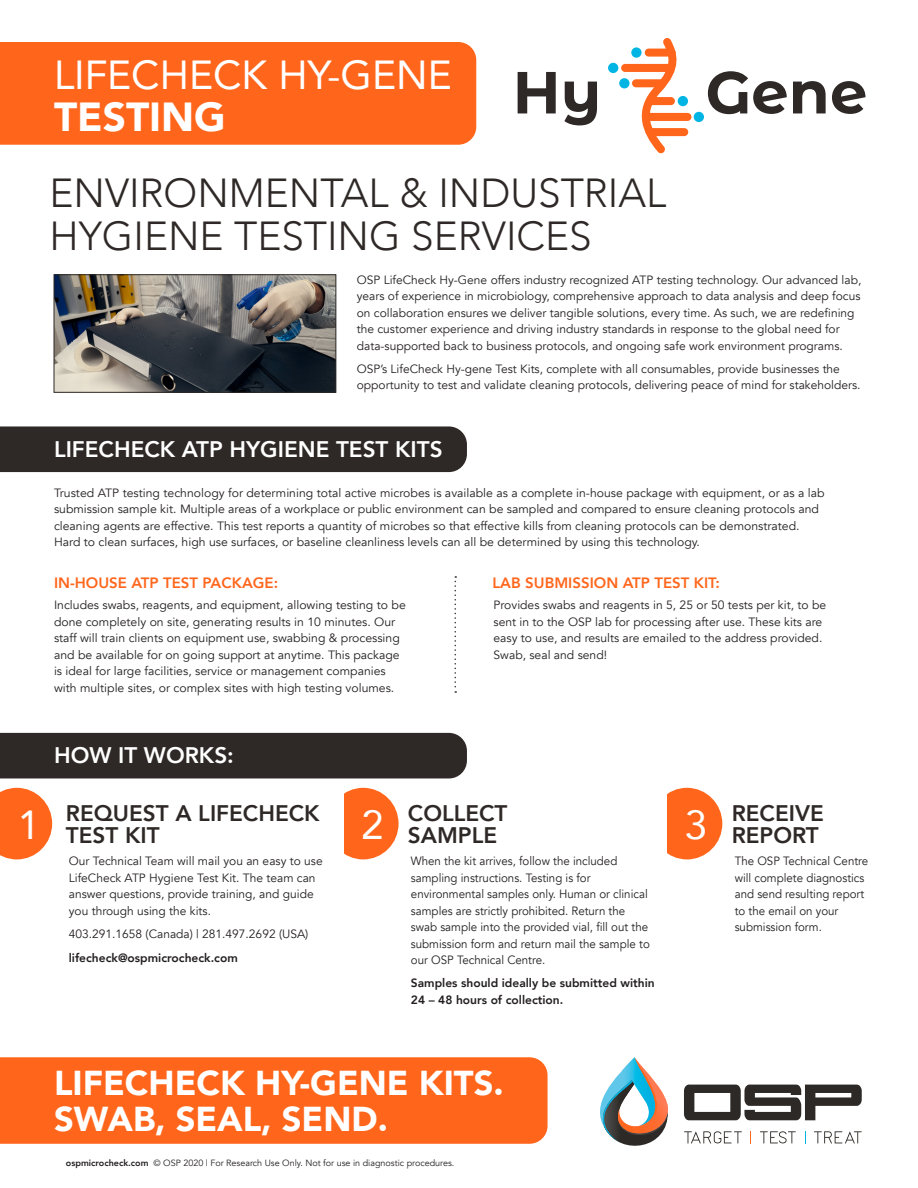
<style>
.page{position:relative;width:918px;height:1188px;background:#fff}
.page>*{position:absolute;margin:0;border:0;box-sizing:border-box;transform-origin:0 0}
.t1{font:700 59.25px "Montserrat Alternates";color:#2e2926}
.t2{font:300 40.5px/43.5px "Avenir";color:#2e2926}
.t3{font:40.5px/42px "Avenir";color:#fff}
.t4{font:900 34.5px/36px "Avenir";color:#fff}
.t5{font:800 22.5px/22.5px "Avenir";color:#2e2926}
.t6{font:800 22.5px "Avenir";color:#fff}
.t7{font:800 15px "Avenir";color:#ff661c}
.Body_copy{font:12px/16.5px "Avenir";color:#231f20}
.Body_copy-2{font:12px/16.5px "Avenir";color:#231f20;scale:.96 1}
.Body_copy-3{font:800 12px/16.5px "Avenir";color:#231f20}
.Body_copy-4{font:9px "Avenir";color:#231f20}
.s1{font-weight:900}
.s2{font-weight:800}
</style>
<div class="page">
<svg style="left:0;top:788px;width:52px;height:71px;background:#ff7d3e"></svg>
<div style="left:328px;top:788px;width:71px;height:71px;background:#ff661c;border-radius:50%"></div>
<div style="left:652px;top:788px;width:70px;height:71px;background:#ff661c;border-radius:50%"></div>
<div style="left:295px;top:784px;width:48px;height:75px;background:#fff"></div>
<div style="left:619px;top:784px;width:48px;height:69px;background:#fff"></div>
<div style="left:0;top:42px;width:476px;height:103px;background:#ff661c"></div>
<div style="left:0;top:733px;width:467px;height:45px;background:#2e2926"></div>
<div style="left:0;top:426px;width:467px;height:46px;background:#2e2926"></div>
<div style="left:0;top:1057px;width:548px;height:87px;background:#ff661c"></div>
<svg style="left:684px;top:1085px;width:178px;height:35px"></svg>
<svg style="left:600px;top:1057px;width:68px;height:89px"></svg>
<svg style="left:760px;top:1131px;width:36px;height:12px"></svg>
<svg style="left:684px;top:1131px;width:58px;height:12px"></svg>
<svg style="left:805px;top:1131px;width:1px;height:12px"></svg>
<svg style="left:814px;top:1131px;width:48px;height:12px"></svg>
<svg style="left:454px;top:576px;width:2px;height:117px"></svg>
<svg style="left:640px;top:38px;width:43px;height:115px"></svg>
<div style="left:645px;top:49px;width:31px;height:8px;background:#ff661c;border-radius:4px"></div>
<div style="left:621px;top:64px;width:54px;height:8px;background:#ff661c;border-radius:4px"></div>
<div style="left:632px;top:79px;width:33px;height:8px;background:#ff661c;border-radius:4px"></div>
<div style="left:648px;top:97px;width:27px;height:8px;background:#ff661c;border-radius:4px"></div>
<div style="left:644px;top:113px;width:47px;height:8px;background:#ff661c;border-radius:4px"></div>
<div style="left:646px;top:128px;width:42px;height:8px;background:#ff661c;border-radius:4px"></div>
<div style="left:631px;top:47px;width:11px;height:11px;background:#00b4e3;border-radius:50%"></div>
<div style="left:608px;top:63px;width:10px;height:10px;background:#00b4e3;border-radius:50%"></div>
<div style="left:619px;top:78px;width:11px;height:10px;background:#00b4e3;border-radius:50%"></div>
<div style="left:678px;top:96px;width:10px;height:10px;background:#00b4e3;border-radius:50%"></div>
<div style="left:694px;top:112px;width:10px;height:10px;background:#00b4e3;border-radius:50%"></div>
<img style="left:56px;top:276px;width:278px;height:115px">
<div style="left:54px;top:274px;width:282px;height:119px;border:1px solid #2e2926"></div>
<p class="t3" style="left:54px;top:52px;width:399px">LIFECHECK HY-GENE<br><span class="s1">TESTING</span></p>
<h1 class="t1" style="left:513px;top:50px;width:90px">Hy</h1>
<h1 class="t1" style="left:706px;top:50px;width:163px">Gene</h1>
<p class="t2" style="left:50px;top:171px;width:619px">ENVIRONMENTAL &amp; INDUSTRIAL<br>HYGIENE TESTING SERVICES</p>
<p class="Body_copy" style="left:357px;top:272px;width:506px">OSP LifeCheck Hy-Gene offers industry recognized ATP testing technology. Our advanced lab, years of experience in microbiology, comprehensive approach to data analysis and deep focus on collaboration ensures we deliver tangible solutions, every time. As such, we are redefining the customer experience and driving industry standards in response to the global need for data-supported back to business protocols, and ongoing safe work environment programs.</p>
<p class="Body_copy" style="left:357px;top:361px;width:505px">OSP’s LifeCheck Hy-gene Test Kits, complete with all consumables, provide businesses the opportunity to test and validate cleaning protocols, delivering peace of mind for stakeholders.</p>
<p class="t6" style="left:54px;top:431px;width:390px">LIFECHECK ATP HYGIENE TEST KITS</p>
<p class="Body_copy" style="left:54px;top:485px;width:772px">Trusted ATP testing technology for determining total active microbes is available as a complete in-house package with equipment, or as a lab submission sample kit. Multiple areas of a workplace or public environment can be sampled and compared to ensure cleaning protocols and cleaning agents are effective. This test reports a quantity of microbes so that effective kills from cleaning protocols can be demonstrated.<br>Hard to clean surfaces, high use surfaces, or baseline cleanliness levels can all be determined by using this technology.</p>
<p class="t7" style="left:54px;top:572px;width:226px">IN-HOUSE ATP TEST PACKAGE:</p>
<p class="t7" style="left:492px;top:572px;width:229px">LAB SUBMISSION ATP TEST KIT:</p>
<p class="Body_copy" style="left:54px;top:597px;width:353px">Includes swabs, reagents, and equipment, allowing testing to be done completely on site, generating results in 10 minutes. Our staff will train clients on equipment use, swabbing &amp; processing and be available for on going support at anytime. This package is ideal for large facilities, service or management companies with multiple sites, or complex sites with high testing volumes.</p>
<p class="Body_copy" style="left:494px;top:597px;width:334px">Provides swabs and reagents in 5, 25 or 50 tests per kit, to be sent in to the OSP lab for processing after use. These kits are easy to use, and results are emailed to the address provided.<br>Swab, seal and send!</p>
<p class="t6" style="left:54px;top:738px;width:181px">HOW IT WORKS:</p>
<p class="t3" style="left:18px;top:802px;width:24px">1</p>
<p class="t5" style="left:66px;top:801px;width:255px">REQUEST A LIFECHECK<br>TEST KIT</p>
<p class="t5" style="left:408px;top:801px;width:101px">COLLECT<br>SAMPLE</p>
<p class="t5" style="left:732px;top:801px;width:94px">RECEIVE<br>REPORT</p>
<p class="Body_copy" style="left:69px;top:853px;width:255px">Our Technical Team will mail you an easy to use LifeCheck ATP Hygiene Test Kit. The team can answer questions, provide training, and guide you through using the kits.</p>
<p class="Body_copy" style="left:69px;top:926px;width:241px">403.291.1658 (Canada) | 281.497.2692 (USA)</p>
<p class="Body_copy-3" style="left:69px;top:949px;width:170px">lifecheck@ospmicrocheck.com</p>
<p class="t3" style="left:361px;top:802px;width:24px">2</p>
<p class="t3" style="left:685px;top:802px;width:24px">3</p>
<p class="Body_copy-2" style="left:411px;top:853px;width:250px">When the kit arrives, follow the included sampling instructions. Testing is for environmental samples only. Human or clinical samples are strictly prohibited. Return the swab sample into the provided vial, fill out the submission form and return mail the sample to our OSP Technical Centre.</p>
<p class="Body_copy-3" style="left:411px;top:975px;width:245px">Samples should ideally be submitted within<br>24 – 48 hours of collection.</p>
<p class="Body_copy-2" style="left:735px;top:853px;width:141px">The OSP Technical Centre will complete diagnostics and send resulting report to the email on your submission form.</p>
<p class="t4" style="left:54px;top:1064px;width:451px">LIFECHECK HY-GENE KITS.<br>SWAB, SEAL, SEND.</p>
<p class="Body_copy-4" style="left:66px;top:1158px;width:390px"><span class="s2">ospmicrocheck.com</span> © OSP 2020 | For Research Use Only. Not for use in diagnostic procedures.</p>
</div>
